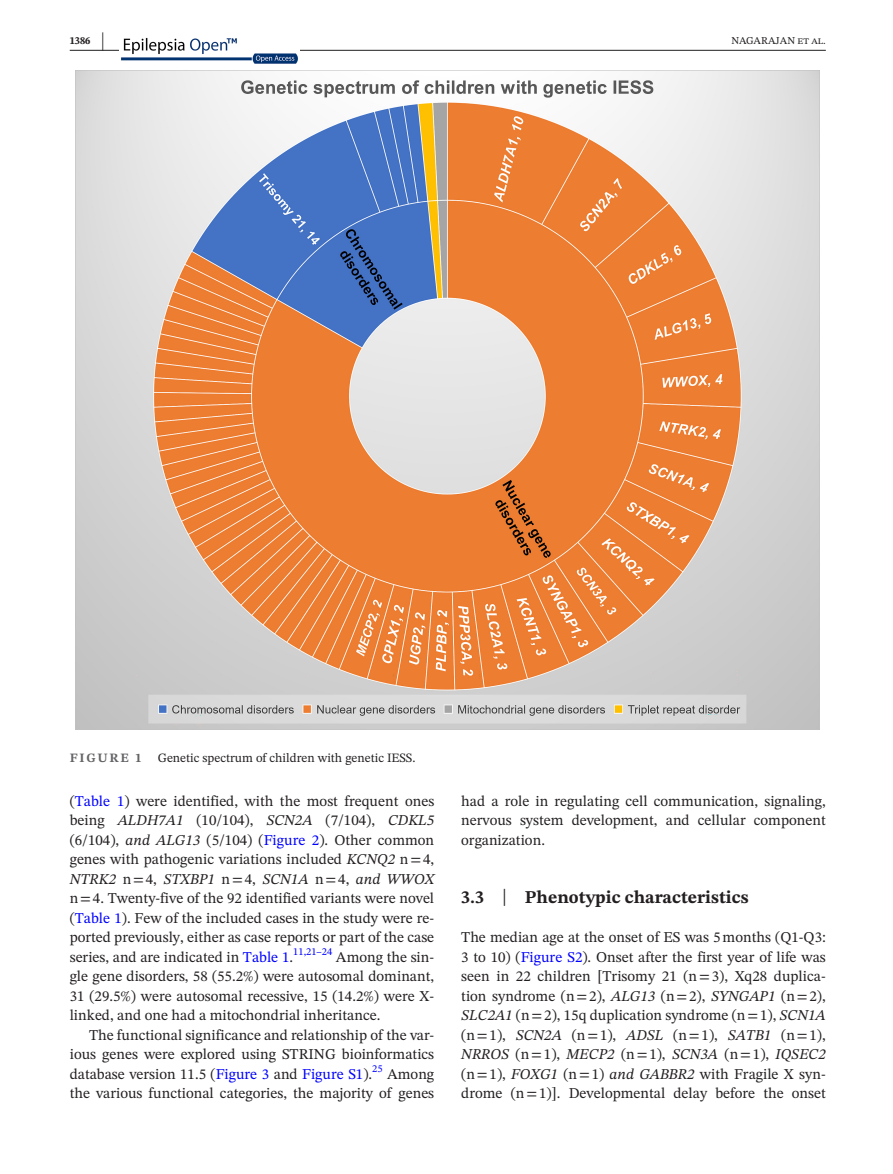
<style>
.page{position:relative;width:893px;height:1174px;background:#fff}
.page>*{position:absolute;margin:0;border:0;box-sizing:border-box;transform-origin:0 0}
.t1{font:700 18px "STIX Two Text";color:#231f20}
.t2{font:15px/19.5px "STIX Two Text";color:#231f20;text-align:justify}
.t3{font:12.75px "STIX Two Text";color:#231f20}
.t4{font:700 12.75px "STIX Two Text";letter-spacing:.14em;color:#636366}
.t5{font:10.5px "STIX Two Text";color:#231f20}
.t6{font:700 10.5px "STIX Two Text";color:#231f20}
.t7{font:10.5px "STIX Two Text";color:#00f}
.s1{font-size:21.6px}
.s2{color:#00f}
.s3{font-style:italic}
.s4{font-weight:400;font-size:23.7px}
</style>
<div class="page">
<hr style="left:70px;top:50px;width:756px;height:1px;background:#231f20">
<img style="left:119px;top:37px;width:180px;height:27px">
<img style="left:76px;top:70px;width:744px;height:659px">
<p class="t6" style="left:70px;top:33px;width:36px">1386 <span class="s1">|</span></p>
<p class="t5" style="left:731px;top:33px;width:96px">NAGARAJAN et al.</p>
<p class="t4" style="left:70px;top:748px;width:73px">FIGURE 1</p>
<p class="t3" style="left:158px;top:748px;width:259px">Genetic spectrum of children with genetic IESS.</p>
<p class="t2" style="left:70px;top:790px;width:366px">(<span class="s2">Table 1</span>) were identified, with the most frequent ones being <span class="s3">ALDH7A1</span> (10/104), <span class="s3">SCN2A</span> (7/104), <span class="s3">CDKL5 </span>(6/104), <span class="s3">and ALG13</span> (5/104) (<span class="s2">Figure 2</span>). Other common genes with pathogenic variations included <span class="s3">KCNQ2</span> n=4, <span class="s3">NTRK2</span> n=4, <span class="s3">STXBP1</span> n=4, <span class="s3">SCN1A</span> n=4, <span class="s3">and WWOX </span>n=4. Twenty-five of the 92 identified variants were novel (<span class="s2">Table 1</span>). Few of the included cases in the study were re&shy;ported previously, either as case reports or part of the case series, and are indicated in <span class="s2">Table 1</span>.<sup>11,21–24</sup> Among the sin&shy;gle gene disorders, 58 (55.2%) were autosomal dominant, 31 (29.5%) were autosomal recessive, 15 (14.2%) were X&shy;linked, and one had a mitochondrial inheritance.</p>
<p class="t2" style="left:70px;top:1024px;width:366px;text-indent:19px">The functional significance and relationship of the var&shy;ious genes were explored using STRING bioinformatics database version 11.5 (<span class="s2">Figure 3</span> and <span class="s2">Figure S1</span>).</p>
<p class="t7" style="left:372px;top:1061px;width:12px">25</p>
<p class="t2" style="left:70px;top:1063px;width:366px;text-align:right">Among<br>the various functional categories, the majority of genes</p>
<p class="t2" style="left:461px;top:790px;width:366px">had a role in regulating cell communication, signaling, nervous system development, and cellular component organization.</p>
<p class="t1" style="left:461px;top:884px;width:289px">3.3 <span class="s4">|</span> Phenotypic characteristics</p>
<p class="t2" style="left:461px;top:927px;width:366px">The median age at the onset of ES was 5months (Q1-Q3:<br>3 to 10) (<span class="s2">Figure S2</span>). Onset after the first year of life was seen in 22 children [Trisomy 21 (n=3), Xq28 duplica&shy;tion syndrome (n=2), <span class="s3">ALG13</span> (n=2), <span class="s3">SYNGAP1</span> (n=2), <span class="s3">SLC2A1</span> (n=2), 15q duplication syndrome (n=1), <span class="s3">SCN1A </span>(n=1), <span class="s3">SCN2A</span> (n=1), <span class="s3">ADSL</span> (n=1), <span class="s3">SATB1</span> (n=1), <span class="s3">NRROS</span> (n=1), <span class="s3">MECP2</span> (n=1), <span class="s3">SCN3A</span> (n=1), <span class="s3">IQSEC2 </span>(n=1), <span class="s3">FOXG1</span> (n=1) <span class="s3">and GABBR2</span> with Fragile X syn&shy;drome (n=1)]. Developmental delay before the onset</p>
</div>
